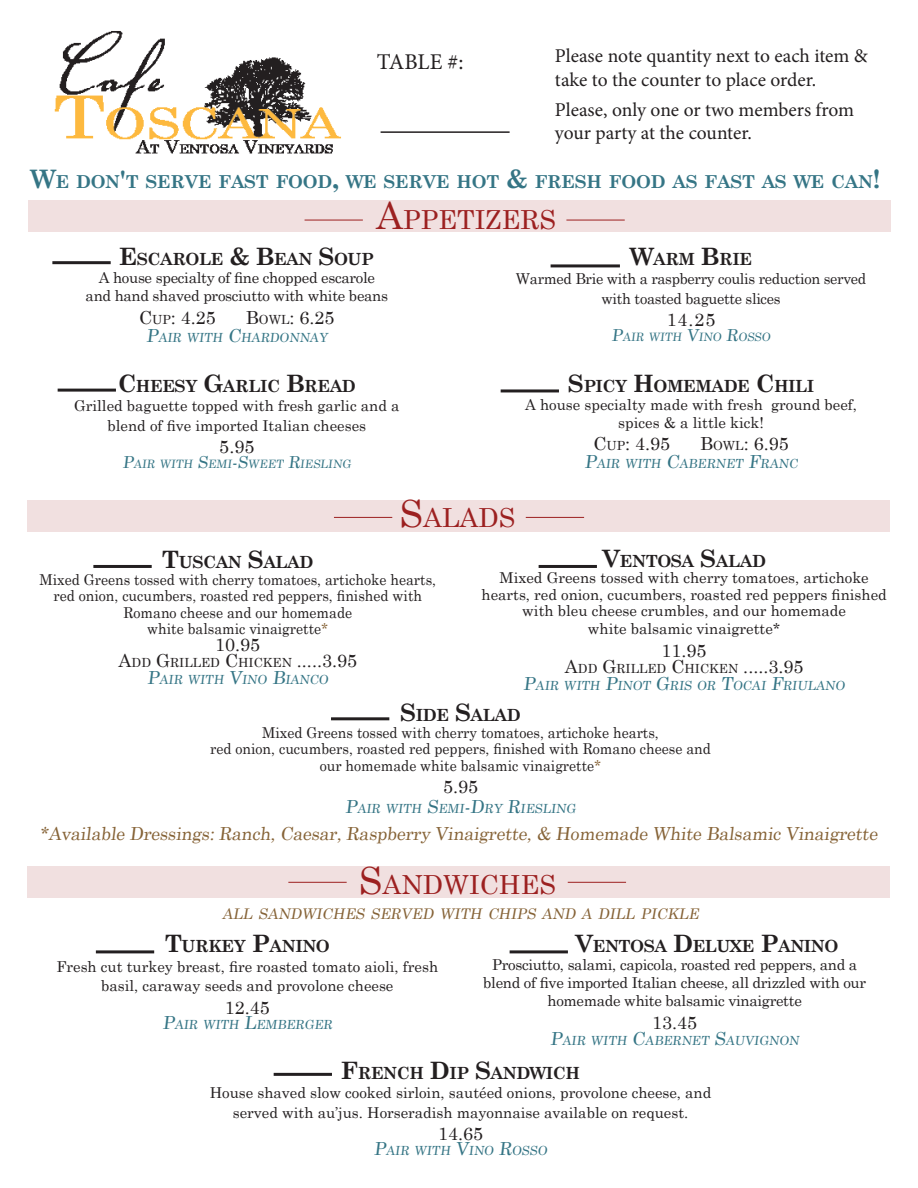
<style>
.page{position:relative;width:918px;height:1188px;background:#fff}
.page>*{position:absolute;margin:0;border:0;box-sizing:border-box;transform-origin:0 0}
.t1{font:26.25px "Century Schoolbook";color:#9c2020}
.t2{font:22.5px "Minion Pro";color:#231f20}
.t3{font:19.5px/23.4px "Minion Pro";letter-spacing:-.005em;color:#231f20}
.t4{font:18px "Century Schoolbook";color:#866337}
.t5{font:18px "Century Schoolbook";color:#231f20}
.t6{font:700 17.85px "Century Schoolbook";letter-spacing:-.015em;color:#357585}
.t7{font:700 16.8px "Century Schoolbook";letter-spacing:-.03em;color:#231f20}
.t8{font:15px/16.5px "Century Schoolbook";color:#231f20;text-align:center}
.t9{font:15px/16.5px "Century Schoolbook";color:#231f20;text-align:center;scale:.94 1}
.t10{font:15px/18px "Century Schoolbook";letter-spacing:-.02em;color:#231f20;text-align:center}
.t11{font:italic 14.7px "Century Schoolbook";color:#866337}
.t12{font:12.6px "Century Schoolbook";color:#357585}
.t13{font:12.6px "Century Schoolbook";color:#231f20}
.t14{font:11.55px "Century Schoolbook";color:#357585}
.s1{font-size:25.5px}
.s2{font-size:37.5px}
.s3{font-size:24px}
.s4{font-size:12.6px}
.s5{font-size:18px}
.s6{font-size:16.5px}
.s7{color:#866337}
</style>
<div class="page">
<div style="left:28px;top:201px;width:863px;height:31px;background:#f1e0e0"></div>
<div style="left:27px;top:501px;width:863px;height:31px;background:#f1e0e0"></div>
<div style="left:28px;top:866px;width:862px;height:31px;background:#f1e0e0"></div>
<img style="left:54px;top:31px;width:327px;height:123px">
<hr style="left:305px;top:220px;width:58px;height:1px;background:#9c2020">
<hr style="left:566px;top:220px;width:59px;height:1px;background:#9c2020">
<hr style="left:334px;top:517px;width:58px;height:1px;background:#9c2020">
<hr style="left:526px;top:517px;width:58px;height:1px;background:#9c2020">
<hr style="left:288px;top:882px;width:59px;height:1px;background:#9c2020">
<hr style="left:568px;top:882px;width:58px;height:1px;background:#9c2020">
<hr style="left:381px;top:131px;width:129px;height:2px;background:#231f20">
<hr style="left:52px;top:261px;width:59px;height:3px;background:#231f20">
<hr style="left:58px;top:389px;width:58px;height:3px;background:#231f20">
<hr style="left:93px;top:565px;width:59px;height:3px;background:#231f20">
<hr style="left:539px;top:565px;width:58px;height:3px;background:#231f20">
<hr style="left:331px;top:717px;width:58px;height:3px;background:#231f20">
<hr style="left:96px;top:950px;width:58px;height:3px;background:#231f20">
<hr style="left:510px;top:950px;width:58px;height:3px;background:#231f20">
<hr style="left:274px;top:1073px;width:58px;height:3px;background:#231f20">
<hr style="left:551px;top:264px;width:69px;height:3px;background:#231f20">
<hr style="left:501px;top:389px;width:58px;height:3px;background:#231f20">
<p class="t2" style="left:377px;top:46px;width:88px">TABLE #:</p>
<p class="t3" style="left:555px;top:44px;width:314px">Please note quantity next to each item &amp; take to the counter to place order.</p>
<p class="t3" style="left:555px;top:98px;width:301px">Please, only one or two members from your party at the counter.</p>
<p class="t6" style="left:31px;top:168px;width:851px"><span class="s1">W</span>E DON<span class="s1">'</span>T SERVE FAST FOOD<span class="s1">,</span> WE SERVE HOT <span class="s1">&amp;</span> FRESH FOOD AS FAST AS WE CAN<span class="s1">!</span></p>
<p class="t1" style="left:376px;top:198px;width:181px"><span class="s2">A</span>PPETIZERS</p>
<p class="t7" style="left:119px;top:246px;width:255px"><span class="s3">E</span>SCAROLE <span class="s3">&amp; B</span>EAN <span class="s3">S</span>OUP</p>
<p class="t10" style="left:99px;top:268px;width:278px">A house specialty of fine chopped escarole</p>
<p class="t10" style="left:86px;top:286px;width:304px">and hand shaved prosciutto with white beans</p>
<p class="t5" style="left:139px;top:302px;width:78px">C<span class="s4">UP</span>: 4.25</p>
<p class="t5" style="left:246px;top:302px;width:90px">B<span class="s4">OWL</span>: 6.25</p>
<p class="t12" style="left:146px;top:327px;width:185px"><span class="s5">P</span>AIR WITH <span class="s5">C</span>HARDONNAY</p>
<p class="t7" style="left:118px;top:373px;width:240px"><span class="s3">C</span> HEESY <span class="s3">G</span>ARLIC <span class="s3">B</span>READ</p>
<p class="t8" style="left:74px;top:396px;width:327px">Grilled baguette topped with fresh garlic and a</p>
<p class="t8" style="left:108px;top:416px;width:260px">blend of five imported Italian cheeses</p>
<p class="t5" style="left:219px;top:432px;width:37px">5.95</p>
<p class="t14" style="left:123px;top:455px;width:230px"><span class="s6">P</span>AIR WITH <span class="s6">S</span>EMI<span class="s6">-S</span>WEET <span class="s6">R</span>IESLING</p>
<p class="t7" style="left:630px;top:246px;width:124px"><span class="s3">W</span>ARM <span class="s3">B</span>RIE</p>
<p class="t10" style="left:516px;top:268px;width:352px;line-height:19.5px">Warmed Brie with a raspberry coulis reduction served with toasted baguette slices</p>
<p class="t5" style="left:667px;top:305px;width:50px">14.25</p>
<p class="t14" style="left:612px;top:327px;width:163px"><span class="s6">P</span>AIR WITH <span class="s6">V</span>INO <span class="s6">R</span>OSSO</p>
<p class="t7" style="left:568px;top:373px;width:248px"><span class="s3">S</span>PICY <span class="s3">H</span>OMEMADE <span class="s3">C</span> HILI</p>
<p class="t8" style="left:525px;top:394px;width:333px;line-height:18px">A house specialty made with fresh ground beef, spices &amp; a little kick!</p>
<p class="t5" style="left:593px;top:429px;width:78px">C<span class="s4">UP</span>: 4.95</p>
<p class="t5" style="left:700px;top:429px;width:90px">B<span class="s4">OWL</span>: 6.95</p>
<p class="t12" style="left:584px;top:453px;width:215px"><span class="s5">P</span>AIR WITH <span class="s5">C</span>AB ERNET <span class="s5">F</span>RANC</p>
<p class="t1" style="left:400px;top:496px;width:117px"><span class="s2">S</span> ALADS</p>
<p class="t7" style="left:602px;top:548px;width:165px"><span class="s3">V</span>ENTOSA <span class="s3">S</span>ALAD</p>
<p class="t8" style="left:482px;top:568px;width:407px">Mixed Greens tossed with cherry tomatoes, artichoke hearts, red onion, cucumbers, roasted red peppers finished with bleu cheese crumbles, and our homemade</p>
<p class="t8" style="left:588px;top:619px;width:194px">white balsamic vinaigrette*</p>
<p class="t5" style="left:662px;top:635px;width:47px">11.95</p>
<p class="t13" style="left:565px;top:658px;width:240px"><span class="s5">A</span>DD <span class="s5">G</span>RILLED <span class="s5">C</span>HICKEN <span class="s5">.....3.95</span></p>
<p class="t12" style="left:523px;top:675px;width:325px"><span class="s5">P</span>AIR WITH <span class="s5">P</span>INOT <span class="s5">G</span>RIS OR <span class="s5">T</span>OCAI <span class="s5">F</span>RIULANO</p>
<p class="t7" style="left:400px;top:702px;width:122px"><span class="s3">S</span>IDE <span class="s3">S</span>ALAD</p>
<p class="t9" style="left:262px;top:723px;width:423px">Mixed Greens tossed with cherry tomatoes, artichoke hearts,</p>
<p class="t9" style="left:210px;top:739px;width:534px">red onion, cucumbers, roasted red peppers, finished with Romano cheese and our homemade white balsamic vinaigrette<span class="s7">*</span></p>
<p class="t5" style="left:443px;top:772px;width:37px">5.95</p>
<p class="t12" style="left:345px;top:798px;width:233px"><span class="s5">P</span>AIR WITH <span class="s5">S</span>EMI<span class="s5">-D</span>RY <span class="s5">R</span>IESLING</p>
<p class="t7" style="left:162px;top:549px;width:153px"><span class="s3">T</span>USCAN <span class="s3">S</span>ALAD</p>
<p class="t9" style="left:39px;top:570px;width:423px">Mixed Greens tossed with cherry tomatoes, artichoke hearts,</p>
<p class="t9" style="left:53px;top:586px;width:394px">red onion, cucumbers, roasted red peppers, finished with<br>Romano cheese and our homemade</p>
<p class="t9" style="left:147px;top:619px;width:194px">white balsamic vinaigrette<span class="s7">*</span></p>
<p class="t5" style="left:215px;top:629px;width:47px">10.95</p>
<p class="t13" style="left:119px;top:652px;width:240px"><span class="s5">A</span>DD <span class="s5">G</span>RILLED <span class="s5">C</span>HICKEN <span class="s5">.....3.95</span></p>
<p class="t12" style="left:147px;top:669px;width:185px"><span class="s5">P</span>AIR WITH <span class="s5">V</span>INO <span class="s5">B</span>IANC O</p>
<p class="t4" style="left:40px;top:818px;width:843px">*Available Dressings: Ranch, Caesar, Raspberry Vinaigrette, &amp; Homemade White Balsamic Vinaigrette</p>
<p class="t1" style="left:359px;top:862px;width:199px"><span class="s2">S</span>ANDWICHES</p>
<p class="t11" style="left:222px;top:901px;width:482px">ALL SANDWICHES SERVED WITH CHIPS AND A DILL PICKLE</p>
<p class="t7" style="left:165px;top:933px;width:167px"><span class="s3">T</span>URKEY <span class="s3">P</span>ANINO</p>
<p class="t8" style="left:57px;top:955px;width:383px;line-height:19.5px">Fresh cut turkey breast, fire roasted tomato aioli, fresh basil, caraway seeds and provolone cheese</p>
<p class="t5" style="left:225px;top:992px;width:47px">12.45</p>
<p class="t12" style="left:162px;top:1014px;width:174px"><span class="s5">P</span>AIR WITH <span class="s5">L</span>EMBERGER</p>
<p class="t7" style="left:575px;top:933px;width:265px"><span class="s3">V</span>ENTOSA <span class="s3">D</span>ELUXE <span class="s3">P</span>ANINO</p>
<p class="t10" style="left:483px;top:955px;width:384px">Prosciutto, salami, capicola, roasted red peppers, and a blend of five imported Italian cheese, all drizzled with our homemade white balsamic vinaigrette</p>
<p class="t5" style="left:652px;top:1007px;width:47px">13.45</p>
<p class="t12" style="left:550px;top:1030px;width:253px"><span class="s5">P</span>AIR WITH <span class="s5">C</span>ABERNET <span class="s5">S</span>AUVIGNON</p>
<p class="t7" style="left:341px;top:1060px;width:239px"><span class="s3">F</span>RENCH <span class="s3">D</span>IP <span class="s3">S</span>ANDWICH</p>
<p class="t8" style="left:210px;top:1082px;width:503px;line-height:19.5px">House shaved slow cooked sirloin, sautéed onions, provolone cheese, and served with au’jus. Horseradish mayonnaise available on request.</p>
<p class="t5" style="left:438px;top:1119px;width:47px">14.65</p>
<p class="t12" style="left:374px;top:1140px;width:177px"><span class="s5">P</span>AIR WITH <span class="s5">V</span>INO <span class="s5">R</span>OSSO</p>
</div>
